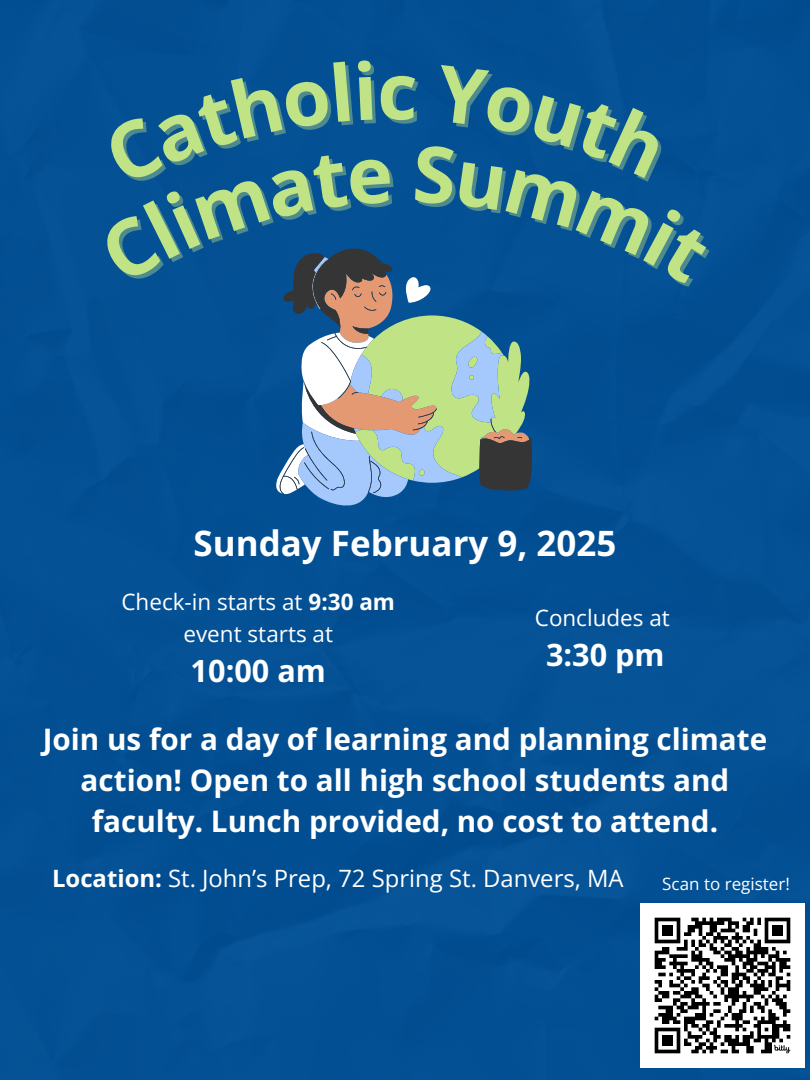
<style>
.page{position:relative;width:810px;height:1080px;background:#045094}
.page>*{position:absolute;margin:0;border:0;box-sizing:border-box;transform-origin:0 0}
.t1{font:700 34.94px "Open Sans";color:#fff}
.t2{font:700 30.62px "Open Sans";color:#fff}
.t3{font:700 29.69px/41.2px "Open Sans";color:#fff;text-align:center}
.t4{font:23.88px "Open Sans";color:#fff}
.t5{font:22.5px/31.4px "Open Sans";color:#fff;text-align:center}
.t6{font:17px "Open Sans";color:#fff}
.s1{font-weight:700}
</style>
<div class="page">
<svg style="left:298px;top:494px;width:206px;height:18px;background:#175ea0"></svg>
<svg style="left:279px;top:481px;width:256px;height:13px;background:#5683b3"></svg>
<img style="left:641px;top:904px;width:163px;height:163px">
<svg style="left:97px;top:59px;width:615px;height:422px;background:#1e6095"></svg>
<p class="t1" style="left:194px;top:518px;width:424px">Sunday February 9, 2025</p>
<p class="t5" style="left:121px;top:586px;width:275px">Check-in starts at <span class="s1">9:30 am </span>event starts at</p>
<p class="t2" style="left:191px;top:649px;width:137px">10:00 am</p>
<p class="t5" style="left:535px;top:601px;width:137px">Concludes at</p>
<p class="t2" style="left:546px;top:633px;width:120px">3:30 pm</p>
<p class="t3" style="left:43px;top:718px;width:726px">Join us for a day of learning and planning climate action! Open to all high school students and faculty. Lunch provided, no cost to attend.</p>
<p class="t6" style="left:662px;top:872px;width:129px">Scan to register!</p>
<p class="t4" style="left:52px;top:862px;width:573px"><span class="s1">Location:</span> St. John’s Prep, 72 Spring St. Danvers, MA</p>
</div>
